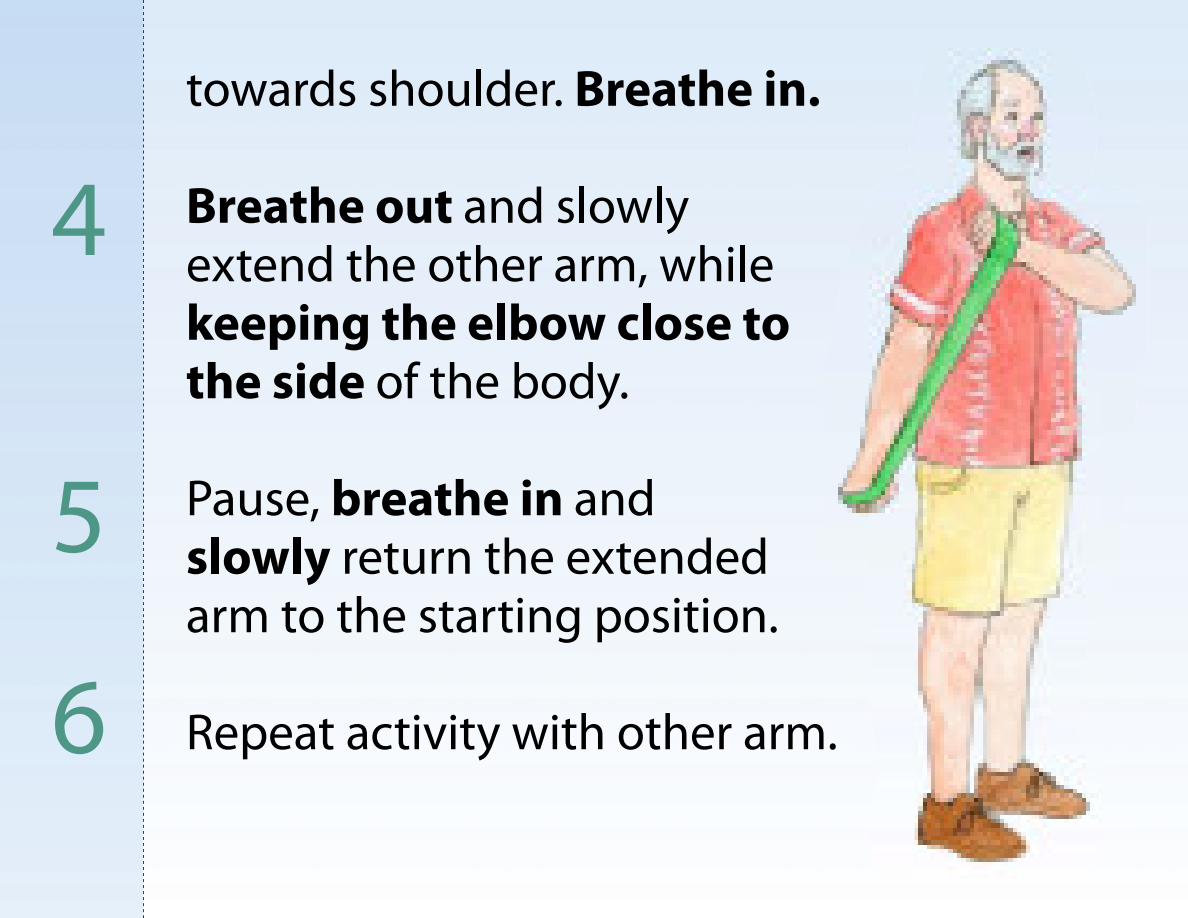
<style>
.page{position:relative;width:1188px;height:918px;background:#fff}
.page>*{position:absolute;margin:0;border:0;box-sizing:border-box;transform-origin:0 0}
.t1{font:108px "Myriad Pro";color:#4e9787}
.t2{font:51px/58.5px "Myriad Pro";color:#000}
.t3{font:700 51px/58.5px "Myriad Pro";color:#000}
.s1{font-weight:700}
.s2{font-weight:400}
</style>
<div class="page">
<svg style="left:143px;top:0;width:1px;height:918px"></svg>
<img style="left:915px;top:48px;width:187px;height:830px">
<img style="left:868px;top:99px;width:47px;height:767px">
<img style="left:822px;top:201px;width:47px;height:430px">
<img style="left:1101px;top:181px;width:47px;height:439px">
<img style="left:1101px;top:752px;width:38px;height:111px">
<h1 class="t1" style="left:51px;top:160px;width:57px">4</h1>
<h1 class="t1" style="left:51px;top:457px;width:57px">5</h1>
<h1 class="t1" style="left:51px;top:658px;width:57px">6</h1>
<p class="t2" style="left:186px;top:60px;width:636px">towards shoulder. <span class="s1">Breathe in.</span></p>
<p class="t2" style="left:186px;top:177px;width:590px"><span class="s1">Breathe out</span> and slowly extend the other arm, while</p>
<p class="t3" style="left:186px;top:294px;width:606px">keeping the elbow close to the side <span class="s2">of the body.</span></p>
<p class="t2" style="left:186px;top:470px;width:594px">Pause, <span class="s1">breathe in</span> and <span class="s1">slowly</span> return the extended arm to the starting position.</p>
<p class="t2" style="left:186px;top:704px;width:653px">Repeat activity with other arm.</p>
</div>
